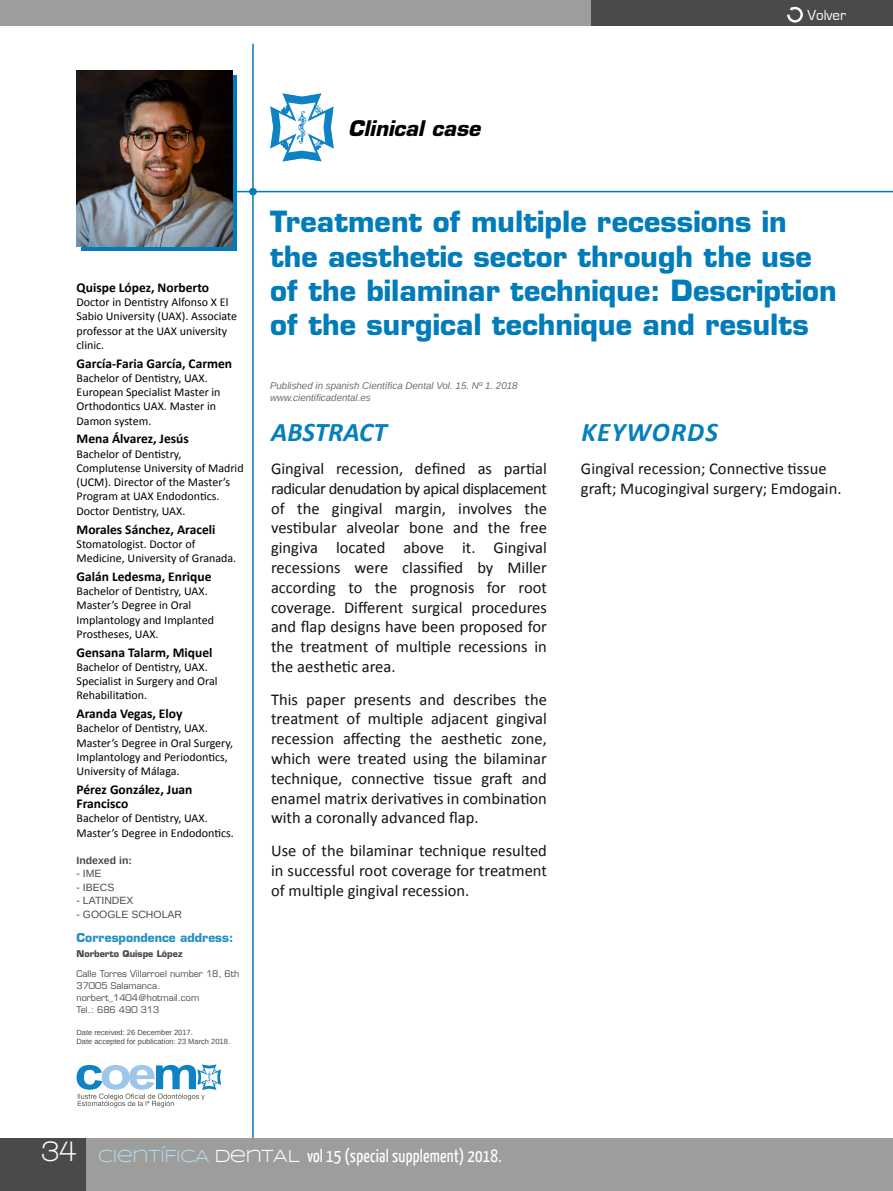
<style>
.page{position:relative;width:893px;height:1191px;background:#fff}
.page>*{position:absolute;margin:0;border:0;box-sizing:border-box;transform-origin:0 0}
.t1{font:700 28.5px/34.2px "Eurostile";color:#007cba}
.t2{font:italic 700 27px "Calibri";letter-spacing:.015em;color:#057fbb}
.t3{font:italic 700 27px "Calibri";letter-spacing:.04em;color:#057fbb}
.t4{font:italic 700 21px "Eurostile";color:#000}
.t5{font:18px "Yanone Kaffeesatz";letter-spacing:.01em;color:#fff}
.t6{font:16.5px/19.8px "Calibri";color:#131313;text-align:justify}
.t7{font:15px "Eurostile";color:#fff}
.t8{font:700 13.5px/14.2px "Calibri";color:#000}
.t9{font:12px/14.2px "Calibri";color:#000}
.t10{font:700 12px "Eurostile";color:#2690c4}
.t11{font:10.5px "Arimo";color:#4a4a49}
.t12{font:700 10.5px "Arimo";color:#4a4a49}
.t13{font:italic 9.75px/11.7px "Arimo";color:#706f6f}
.t14{font:9px/12px "Eurostile";color:#4a4a49}
.t15{font:700 9px "Eurostile";color:#4a4a49}
.t16{font:7.5px/9px "Arimo";color:#4a4a49}
.s1{font-family:"Walkway";font-weight:700;font-size:30px}
.s2{font-family:"Syncopate";color:#b3d8ea}
.s3{font-family:"Syncopate"}
</style>
<div class="page">
<hr style="left:181px;top:191px;width:712px;height:1px;background:#007cba">
<div style="left:81px;top:75px;width:156px;height:176px;background:linear-gradient(to right,#007cba,#007cba)"></div>
<img style="left:77px;top:70px;width:155px;height:176px">
<hr style="left:252px;top:44px;width:2px;height:1099px;background:#007cba">
<div style="left:249px;top:188px;width:8px;height:7px;background:#007cba;border-radius:50%"></div>
<svg style="left:270px;top:93px;width:64px;height:69px"></svg>
<div style="left:0;top:1138px;width:893px;height:53px;background:#9d9d9c"></div>
<div style="left:0;top:1138px;width:85px;height:53px;background:#4a4a49"></div>
<div style="left:0;top:0;width:893px;height:25px;background:#9d9d9c"></div>
<div style="left:591px;top:0;width:302px;height:25px;background:#4a4a49"></div>
<svg style="left:77px;top:1064px;width:144px;height:43px"></svg>
<svg style="left:787px;top:7px;width:16px;height:16px"></svg>
<p class="t7" style="left:807px;top:7px;width:40px">Volver</p>
<p class="t4" style="left:348px;top:115px;width:133px">Clinical case</p>
<p class="t8" style="left:77px;top:280px;width:134px">Quispe López, Norberto</p>
<p class="t9" style="left:77px;top:295px;width:162px">Doctor in Dentistry Alfonso X El<br>Sabio University (UAX). Associate professor at the UAX university clinic.</p>
<p class="t8" style="left:77px;top:356px;width:157px">García-Faria García, Carmen</p>
<p class="t9" style="left:77px;top:371px;width:146px">Bachelor of Dentistry, UAX.<br>European Specialist Master in<br>Orthodontics UAX. Master in<br>Damon system.</p>
<p class="t8" style="left:77px;top:432px;width:114px">Mena Álvarez, Jesús</p>
<p class="t9" style="left:77px;top:447px;width:169px">Bachelor of Dentistry,<br>Complutense University of Madrid (UCM). Director of the Master’s<br>Program at UAX Endodontics.<br>Doctor Dentistry, UAX.</p>
<p class="t8" style="left:77px;top:522px;width:140px">Morales Sánchez, Araceli</p>
<p class="t9" style="left:77px;top:537px;width:161px">Stomatologist. Doctor of<br>Medicine, University of Granada.</p>
<p class="t8" style="left:77px;top:569px;width:136px">Galán Ledesma, Enrique</p>
<p class="t9" style="left:77px;top:584px;width:139px">Bachelor of Dentistry, UAX.<br>Master’s Degree in Oral<br>Implantology and Implanted<br>Prostheses, UAX.</p>
<p class="t8" style="left:77px;top:645px;width:138px">Gensana Talarm, Miquel</p>
<p class="t9" style="left:77px;top:660px;width:143px">Bachelor of Dentistry, UAX.<br>Specialist in Surgery and Oral<br>Rehabilitation.</p>
<p class="t8" style="left:77px;top:706px;width:107px">Aranda Vegas, Eloy</p>
<p class="t9" style="left:77px;top:721px;width:158px">Bachelor of Dentistry, UAX.<br>Master’s Degree in Oral Surgery,<br>Implantology and Periodontics,<br>University of Málaga.</p>
<p class="t8" style="left:77px;top:782px;width:117px">Pérez González, Juan<br>Francisco</p>
<p class="t9" style="left:77px;top:811px;width:159px">Bachelor of Dentistry, UAX.<br>Master’s Degree in Endodontics.</p>
<p class="t12" style="left:77px;top:853px;width:57px">Indexed in:</p>
<p class="t11" style="left:77px;top:867px;width:27px">- IME</p>
<p class="t11" style="left:77px;top:880px;width:39px">- IBECS</p>
<p class="t11" style="left:77px;top:894px;width:58px">- LATINDEX</p>
<p class="t11" style="left:77px;top:907px;width:107px">- GOOGLE SCHOLAR</p>
<p class="t10" style="left:77px;top:929px;width:158px">Correspondence address:</p>
<p class="t15" style="left:77px;top:947px;width:107px">Norberto Quispe López</p>
<p class="t14" style="left:77px;top:968px;width:164px">Calle Torres Villarroel number 18, 6th<br>37005 Salamanca. norbert_1404@hotmail.com<br>Tel.: 686 490 313</p>
<p class="t16" style="left:77px;top:1027px;width:155px">Date received: 26 December 2017.<br>Date accepted for publication: 23 March 2018.</p>
<h1 class="t1" style="left:270px;top:205px;width:568px">Treatment of multiple recessions in the aesthetic sector through the use of the bilaminar technique: Description of the surgical technique and results</h1>
<p class="t13" style="left:270px;top:379px;width:249px">Published in spanish Científica Dental Vol. 15. Nº 1. 2018 www.cientificadental.es</p>
<h2 class="t2" style="left:271px;top:415px;width:117px">ABSTRACT</h2>
<p class="t6" style="left:271px;top:458px;width:277px">Gingival recession, defined as partial radicular denudation by apical displacement of the gingival margin, involves the vestibular alveolar bone and the free gingiva located above it. Gingival recessions were classified by Miller according to the prognosis for root coverage. Different surgical procedures and flap designs have been proposed for the treatment of multiple recessions in the aesthetic area.</p>
<p class="t6" style="left:271px;top:689px;width:277px">This paper presents and describes the treatment of multiple adjacent gingival recession affecting the aesthetic zone, which were treated using the bilaminar technique, connective tissue graft and enamel matrix derivatives in combination with a coronally advanced flap.</p>
<p class="t6" style="left:271px;top:840px;width:277px">Use of the bilaminar technique resulted in successful root coverage for treatment of multiple gingival recession.</p>
<h2 class="t3" style="left:581px;top:415px;width:138px">KEYWORDS</h2>
<p class="t6" style="left:581px;top:458px;width:262px">Gingival recession; Connective tissue graft; Mucogingival surgery; Emdogain.</p>
<p class="t5" style="left:41px;top:1144px;width:462px"><span class="s1">34</span> <span class="s2">CIENTÍFICA</span> <span class="s3">DENTAL</span> vol 15 (special supplement) 2018.</p>
</div>
